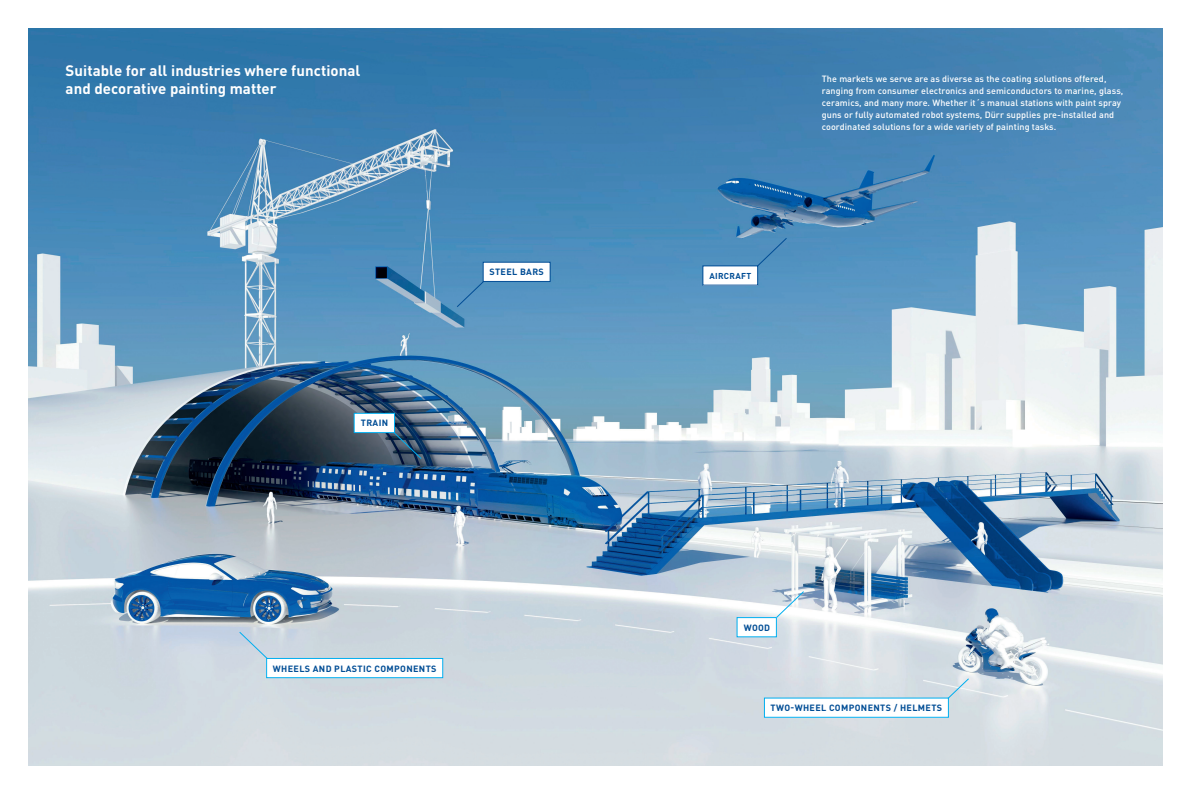
<style>
.page{position:relative;width:1191px;height:794px;background:#fff}
.page>*{position:absolute;margin:0;border:0;box-sizing:border-box;transform-origin:0 0}
.Subheadline_15pt{font:700 15px/18px "DIN Pro";letter-spacing:.005em;color:#fff}
.Copytext{font:500 9px/12px "DIN Pro";letter-spacing:.01em;color:#fff}
.Copytext_Inner_Headline{font:700 9px "DIN Pro";letter-spacing:.04em;color:#014d95}
.Copytext_Inner_Headline-2{font:700 8.5px "DIN Pro";letter-spacing:.04em;color:#014d95}
</style>
<div class="page">
<img style="left:28px;top:28px;width:1134px;height:738px">
<svg style="left:456px;top:278px;width:30px;height:30px"></svg>
<div style="left:483px;top:262px;width:67px;height:19px;background:#fff"></div>
<div style="left:483px;top:262px;width:67px;height:20px;border:1px solid #014d95"></div>
<svg style="left:756px;top:237px;width:32px;height:30px"></svg>
<div style="left:703px;top:266px;width:54px;height:19px;background:#fff"></div>
<div style="left:702px;top:265px;width:56px;height:21px;border:1px solid #014d95"></div>
<svg style="left:774px;top:590px;width:31px;height:30px"></svg>
<div style="left:737px;top:617px;width:39px;height:20px;background:#fff"></div>
<div style="left:736px;top:617px;width:41px;height:20px;border:1px solid #00aeef"></div>
<svg style="left:945px;top:677px;width:25px;height:24px"></svg>
<div style="left:764px;top:698px;width:184px;height:19px;background:#fff"></div>
<div style="left:764px;top:697px;width:185px;height:21px;border:1px solid #00aeef"></div>
<svg style="left:238px;top:631px;width:32px;height:30px"></svg>
<div style="left:267px;top:658px;width:176px;height:19px;background:#fff"></div>
<div style="left:266px;top:658px;width:177px;height:20px;border:1px solid #00aeef"></div>
<svg style="left:392px;top:430px;width:30px;height:30px"></svg>
<div style="left:354px;top:413px;width:40px;height:19px;background:#fff"></div>
<div style="left:354px;top:413px;width:41px;height:20px;border:1px solid #00aeef"></div>
<p class="Subheadline_15pt" style="left:66px;top:59px;width:296px">Suitable for all industries where functional and decorative painting matter</p>
<p class="Copytext" style="left:822px;top:71px;width:303px">The markets we serve are as diverse as the coating solutions offered, ranging from consumer electronics and semiconductors to marine, glass, ceramics, and many more. Whether it´s manual stations with paint spray guns or fully automated robot systems, Dürr supplies pre-installed and coordinated solutions for a wide variety of painting tasks.</p>
<p class="Copytext_Inner_Headline" style="left:361px;top:415px;width:29px">TRAIN</p>
<p class="Copytext_Inner_Headline" style="left:489px;top:264px;width:56px">STEEL BARS</p>
<p class="Copytext_Inner_Headline" style="left:273px;top:661px;width:165px">WHEELS AND PLASTIC COMPONENTS</p>
<p class="Copytext_Inner_Headline-2" style="left:709px;top:268px;width:44px">AIRCRAFT</p>
<p class="Copytext_Inner_Headline" style="left:743px;top:620px;width:28px">WOOD</p>
<p class="Copytext_Inner_Headline" style="left:770px;top:700px;width:173px">TWO-WHEEL COMPONENTS / HELMETS</p>
</div>
